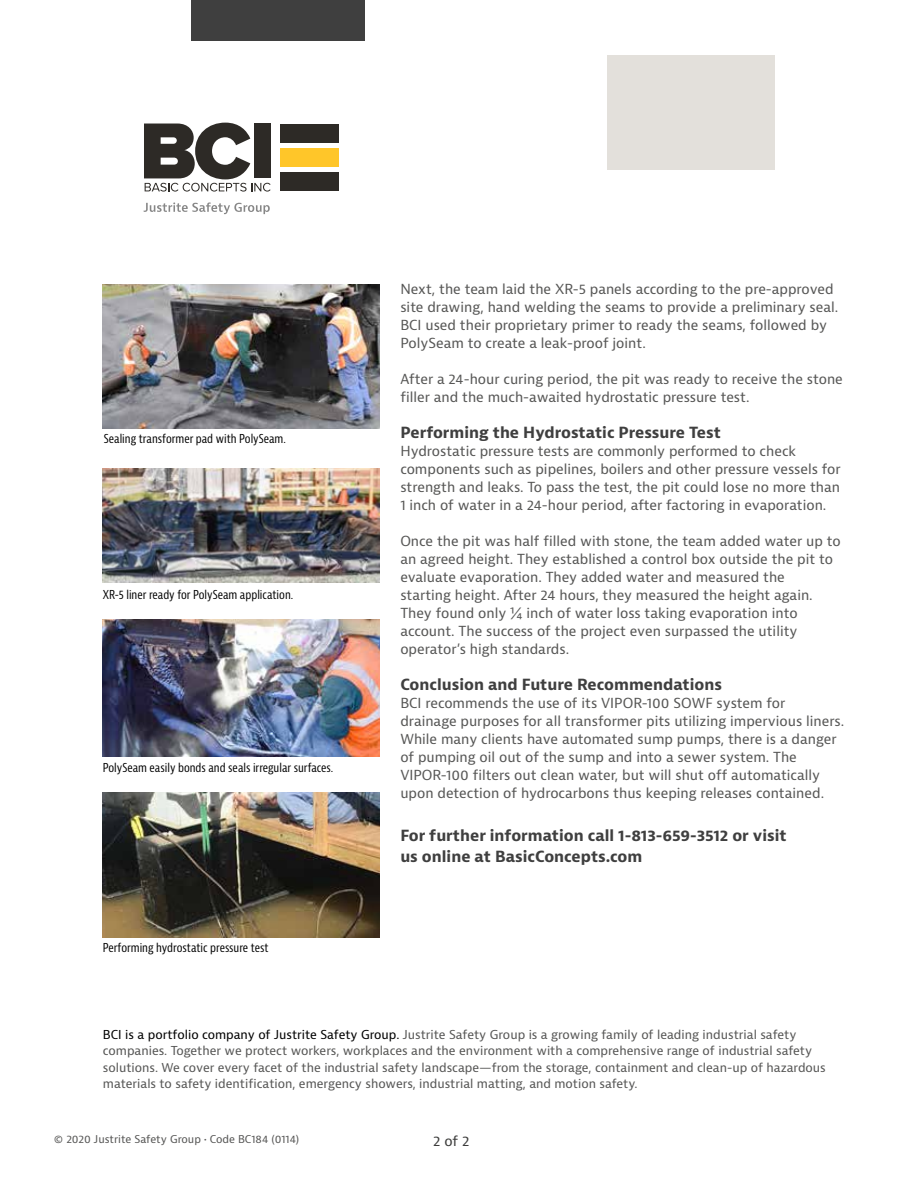
<style>
.page{position:relative;width:918px;height:1188px;background:#fff}
.page>*{position:absolute;margin:0;border:0;box-sizing:border-box;transform-origin:0 0}
.t1{font:700 15px/21px "Bernina Sans";color:#3f3f3f}
.t2{font:13.5px/18px "Bernina Sans";color:#575756}
.t3{font:13.5px "Bernina Sans";color:#3c3c3b}
.t4{font:12px/16.5px "Bernina Sans";color:#575756}
.t5{font:condensed 12px "Bernina Sans";color:#000}
.t6{font:10.5px "Bernina Sans";color:#575756}
.s1{color:#000}
</style>
<div class="page">
<img style="left:103px;top:284px;width:277px;height:144px">
<img style="left:103px;top:620px;width:277px;height:136px">
<img style="left:103px;top:468px;width:277px;height:115px">
<img style="left:103px;top:793px;width:277px;height:144px">
<div style="left:607px;top:55px;width:168px;height:115px;background:#e3e0db"></div>
<div style="left:191px;top:0;width:174px;height:41px;background:#3f3f3f"></div>
<div style="left:281px;top:173px;width:58px;height:18px;background:#2d2a26"></div>
<div style="left:281px;top:148px;width:58px;height:18px;background:#ffc629"></div>
<div style="left:281px;top:124px;width:58px;height:18px;background:#2d2a26"></div>
<svg style="left:144px;top:123px;width:127px;height:69px"></svg>
<svg style="left:144px;top:202px;width:126px;height:12px"></svg>
<p class="t5" style="left:104px;top:432px;width:184px">Sealing transformer pad with PolySeam.</p>
<p class="t5" style="left:103px;top:587px;width:192px">XR-5 liner ready for PolySeam application.</p>
<p class="t5" style="left:103px;top:760px;width:232px">PolySeam easily bonds and seals irregular surfaces.</p>
<p class="t5" style="left:103px;top:940px;width:167px">Performing hydrostatic pressure test</p>
<p class="t2" style="left:400px;top:281px;width:439px">Next, the team laid the XR-5 panels according to the pre-approved site drawing, hand welding the seams to provide a preliminary seal.<br>BCI used their proprietary primer to ready the seams, followed by PolySeam to create a leak-proof joint.</p>
<p class="t2" style="left:400px;top:371px;width:444px">After a 24-hour curing period, the pit was ready to receive the stone filler and the much-awaited hydrostatic pressure test.</p>
<p class="t1" style="left:400px;top:423px;width:322px">Performing the Hydrostatic Pressure Test</p>
<p class="t2" style="left:400px;top:443px;width:442px">Hydrostatic pressure tests are commonly performed to check components such as pipelines, boilers and other pressure vessels for strength and leaks. To pass the test, the pit could lose no more than 1 inch of water in a 24-hour period, after factoring in evaporation.</p>
<p class="t2" style="left:400px;top:533px;width:442px">Once the pit was half filled with stone, the team added water up to an agreed height. They established a control box outside the pit to evaluate evaporation. They added water and measured the<br>starting height. After 24 hours, they measured the height again.<br>They found only ¼ inch of water loss taking evaporation into account. The success of the project even surpassed the utility operator’s high standards.</p>
<p class="t1" style="left:400px;top:675px;width:323px">Conclusion and Future Recommendations</p>
<p class="t2" style="left:400px;top:695px;width:445px">BCI recommends the use of its VIPOR-100 SOWF system for drainage purposes for all transformer pits utilizing impervious liners.<br>While many clients have automated sump pumps, there is a danger of pumping oil out of the sump and into a sewer system. The VIPOR-100 filters out clean water, but will shut off automatically upon detection of hydrocarbons thus keeping releases contained.</p>
<p class="t1" style="left:400px;top:825px;width:388px">For further information call 1-813-659-3512 or visit us online at BasicConcepts.com</p>
<p class="t4" style="left:103px;top:1027px;width:724px"><span class="s1">BCI is a portfolio company of Justrite Safety Group.</span> Justrite Safety Group is a growing family of leading industrial safety companies. Together we protect workers, workplaces and the environment with a comprehensive range of industrial safety solutions. We cover every facet of the industrial safety landscape—from the storage, containment and clean-up of hazardous materials to safety identification, emergency showers, industrial matting, and motion safety.</p>
<p class="t6" style="left:54px;top:1133px;width:247px">© 2020 Justrite Safety Group • Code BC184 (0114)</p>
<p class="t3" style="left:433px;top:1132px;width:38px">2 of 2</p>
</div>
